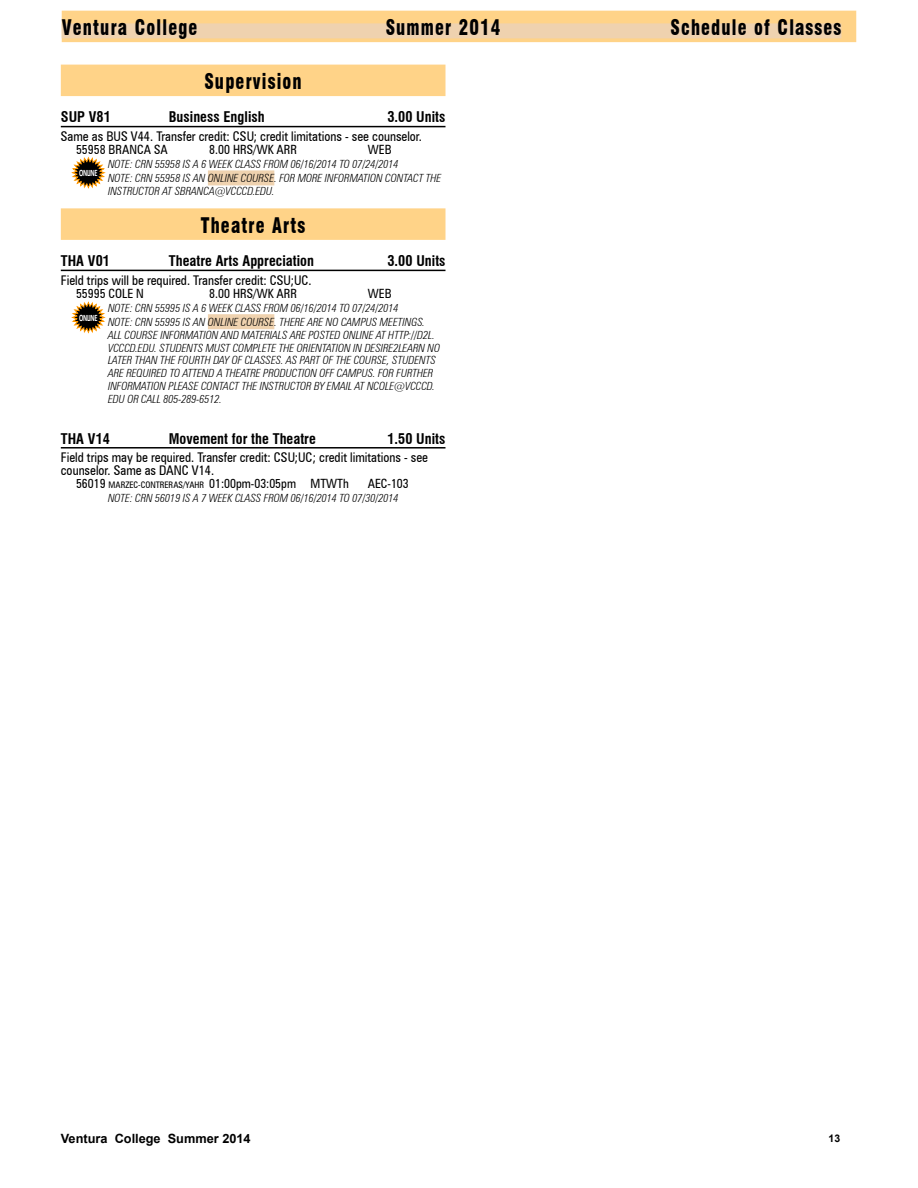
<style>
.page{position:relative;width:918px;height:1188px;background:#fff}
.page>*{position:absolute;margin:0;border:0;box-sizing:border-box;transform-origin:0 0}
.t1{font:900 condensed 21px "Swiss 721 BT";letter-spacing:.065em;color:#000;scale:.85 1}
.t2{font:700 condensed 14.4px "Swiss 721 BT";color:#000}
.t3{font:condensed 13.35px/12.8px "Zurich BT";color:#000}
.t4{font:condensed 12.75px "Zurich BT";color:#000}
.t5{font:700 12.75px "Arial";color:#000}
.t6{font:italic 300 condensed 11.25px/12.8px "Zurich BT";color:#000}
.t7{font:700 10.5px "Arial";color:#000}
.t8{font:700 9.75px "Calibri";letter-spacing:-.05em;color:#fff;scale:.66 1}
.s1{font-size:9px}
</style>
<div class="page">
<div style="left:62px;top:11px;width:794px;height:31px;background:#ffd388"></div>
<div style="left:62px;top:23px;width:779px;height:15px;background:#efd2af"></div>
<div style="left:61px;top:65px;width:385px;height:31px;background:#ffd388"></div>
<hr style="left:61px;top:126px;width:385px;height:1px;background:#000">
<div style="left:208px;top:170px;width:66px;height:15px;background:#efd2af"></div>
<div style="left:61px;top:208px;width:385px;height:32px;background:#ffd388"></div>
<hr style="left:61px;top:270px;width:385px;height:1px;background:#000">
<div style="left:208px;top:314px;width:66px;height:15px;background:#efd2af"></div>
<hr style="left:61px;top:447px;width:385px;height:2px;background:#000">
<svg style="left:71px;top:156px;width:35px;height:33px"></svg>
<svg style="left:71px;top:301px;width:35px;height:33px"></svg>
<h1 class="t1" style="left:62px;top:15px;width:161px">Ventura College</h1>
<h1 class="t1" style="left:386px;top:15px;width:136px">Summer 2014</h1>
<h1 class="t1" style="left:671px;top:15px;width:203px">Schedule of Classes</h1>
<h1 class="t1" style="left:204px;top:69px;width:116px">Supervision</h1>
<p class="t2" style="left:61px;top:108px;width:52px">SUP V81</p>
<p class="t2" style="left:169px;top:108px;width:97px">Business English</p>
<p class="t2" style="left:387px;top:108px;width:60px">3.00 Units</p>
<p class="t3" style="left:61px;top:130px;width:363px">Same as BUS V44. Transfer credit: CSU; credit limitations - see counselor.</p>
<p class="t4" style="left:76px;top:142px;width:93px">55958 BRANCA SA</p>
<p class="t4" style="left:209px;top:142px;width:90px">8.00 HRS/WK ARR</p>
<p class="t4" style="left:368px;top:142px;width:25px">WEB</p>
<p class="t6" style="left:108px;top:157px;width:335px;line-height:14.1px">NOTE: CRN 55958 IS A 6 WEEK CLASS FROM 06/16/2014 TO 07/24/2014<br>NOTE: CRN 55958 IS AN ONLINE COURSE. FOR MORE INFORMATION CONTACT THE</p>
<p class="t6" style="left:108px;top:185px;width:168px">INSTRUCTOR AT SBRANCA@VCCCD.EDU.</p>
<h1 class="t1" style="left:201px;top:213px;width:124px">Theatre Arts</h1>
<p class="t2" style="left:61px;top:252px;width:51px">THA V01</p>
<p class="t2" style="left:169px;top:252px;width:147px">Theatre Arts Appreciation</p>
<p class="t2" style="left:387px;top:252px;width:60px">3.00 Units</p>
<p class="t3" style="left:61px;top:274px;width:252px">Field trips will be required. Transfer credit: CSU;UC.</p>
<p class="t4" style="left:76px;top:286px;width:69px">55995 COLE N</p>
<p class="t4" style="left:209px;top:286px;width:90px">8.00 HRS/WK ARR</p>
<p class="t4" style="left:368px;top:286px;width:25px">WEB</p>
<p class="t6" style="left:108px;top:301px;width:319px;line-height:14.1px">NOTE: CRN 55995 IS A 6 WEEK CLASS FROM 06/16/2014 TO 07/24/2014<br>NOTE: CRN 55995 IS AN ONLINE COURSE. THERE ARE NO CAMPUS MEETINGS.</p>
<p class="t6" style="left:108px;top:329px;width:334px">ALL COURSE INFORMATION AND MATERIALS ARE POSTED ONLINE AT HTTP://D2L.<br>VCCCD.EDU. STUDENTS MUST COMPLETE THE ORIENTATION IN DESIRE2LEARN NO LATER THAN THE FOURTH DAY OF CLASSES. AS PART OF THE COURSE, STUDENTS ARE REQUIRED TO ATTEND A THEATRE PRODUCTION OFF CAMPUS. FOR FURTHER INFORMATION PLEASE CONTACT THE INSTRUCTOR BY EMAIL AT NCOLE@VCCCD.<br>EDU OR CALL 805-289-6512.</p>
<p class="t2" style="left:61px;top:430px;width:51px">THA V14</p>
<p class="t2" style="left:169px;top:430px;width:149px">Movement for the Theatre</p>
<p class="t2" style="left:387px;top:430px;width:60px">1.50 Units</p>
<p class="t3" style="left:61px;top:451px;width:369px">Field trips may be required. Transfer credit: CSU;UC; credit limitations - see counselor. Same as DANC V14.</p>
<p class="t4" style="left:76px;top:476px;width:274px">56019 <span class="s1">MARZEC-CONTRERAS/YAHR</span> 01:00pm-03:05pm MTWTh</p>
<p class="t4" style="left:368px;top:476px;width:42px">AEC-103</p>
<p class="t6" style="left:108px;top:492px;width:292px">NOTE: CRN 56019 IS A 7 WEEK CLASS FROM 06/16/2014 TO 07/30/2014</p>
<p class="t8" style="left:79px;top:167px;width:30px">ONLINE</p>
<p class="t8" style="left:79px;top:311px;width:30px">ONLINE</p>
<p class="t5" style="left:61px;top:1130px;width:191px">Ventura College Summer 2014</p>
<p class="t7" style="left:829px;top:1131px;width:13px">13</p>
</div>
